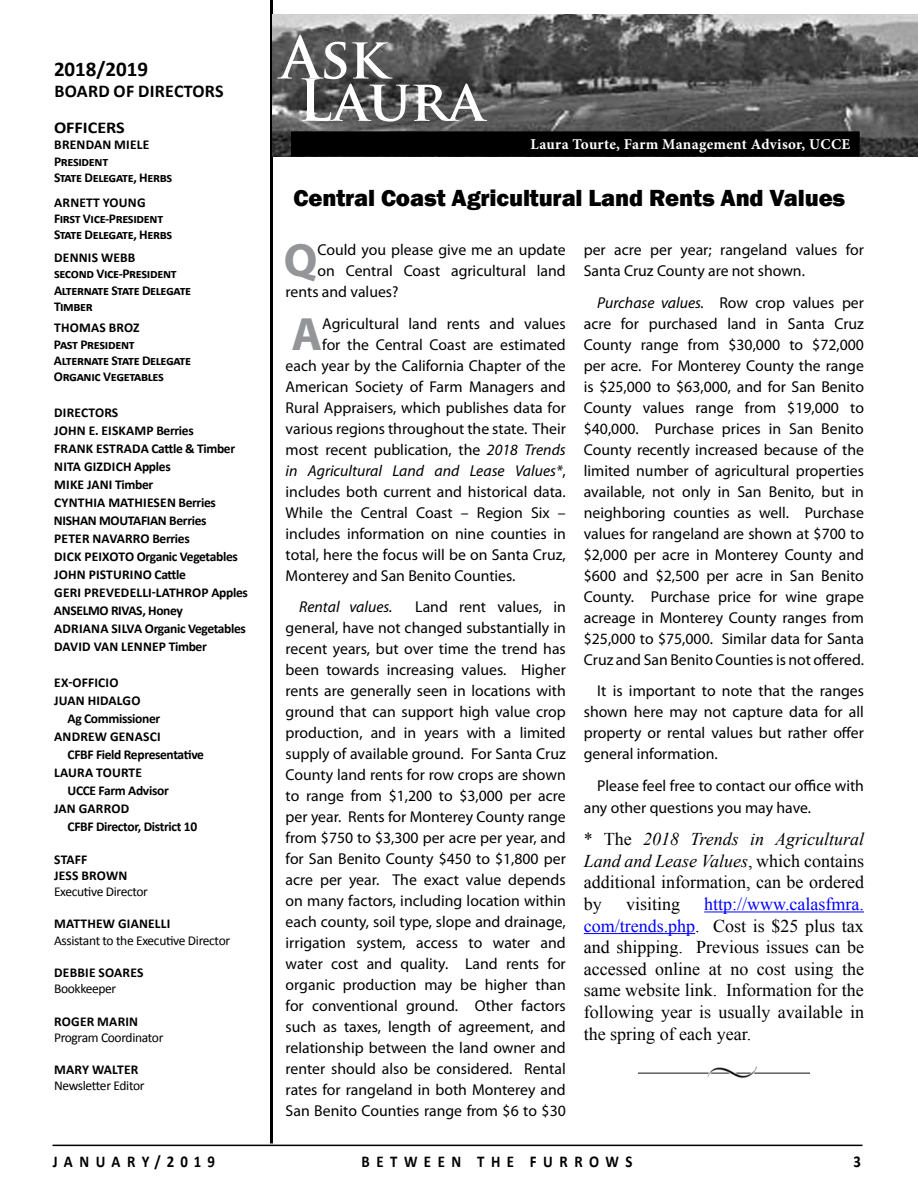
<style>
.page{position:relative;width:918px;height:1188px;background:#fff}
.page>*{position:absolute;margin:0;border:0;box-sizing:border-box;transform-origin:0 0}
.t1{font:700 56.4px/42.3px "Trajan Pro";letter-spacing:-.005em;color:#fff}
.t2{font:700 46.95px "Myriad Pro";color:#939598}
.t3{font:800 24px "Franklin Gothic";letter-spacing:-.005em;color:#000}
.t4{font:700 21px "Calibri";color:#000}
.t5{font:18px/21.6px "Times New Roman";color:#000;text-align:justify}
.t6{font:700 18px "Calibri";letter-spacing:.015em;color:#000}
.t7{font:700 16.5px "Calibri";letter-spacing:.44em;color:#000;scale:.9 1}
.t8{font:700 16.5px "Calibri";letter-spacing:.415em;color:#000;scale:.9 1}
.t9{font:700 16.5px "Calibri";letter-spacing:.44em;color:#000;scale:1.1 1}
.t10{font:15.75px/21px "Myriad Pro";color:#000;text-align:justify}
.t11{font:italic 15.75px "Myriad Pro";color:#000}
.t12{font:700 15px "Minion Pro";letter-spacing:.02em;color:#fff}
.t13{font:700 13.5px/16.2px "Calibri";letter-spacing:-.025em;color:#000}
.t14{font:700 13.5px/18px "Calibri";letter-spacing:.015em;color:#000}
.t15{font:13.5px "Calibri";letter-spacing:-.025em;color:#000}
.t16{font:700 13.5px/16.2px "Calibri";letter-spacing:-.005em;color:#000}
.s1{font-style:italic}
.s2{font-style:normal}
.s3{color:#00f}
</style>
<div class="page">
<hr style="left:53px;top:1145px;width:810px;height:1px;background:#000">
<hr style="left:270px;top:0;width:3px;height:1143px;background:#000">
<img style="left:273px;top:15px;width:645px;height:141px">
<div style="left:292px;top:132px;width:567px;height:24px;background:#000"></div>
<div style="left:291px;top:131px;width:569px;height:26px;border:2px solid #000"></div>
<hr style="left:704px;top:912px;width:160px;height:1px;background:#00f">
<hr style="left:584px;top:933px;width:111px;height:1px;background:#00f">
<img style="left:638px;top:1066px;width:172px;height:12px">
<h3 class="t4" style="left:54px;top:55px;width:96px">2018/2019</h3>
<p class="t6" style="left:54px;top:80px;width:171px">BOARD OF DI RECTORS</p>
<p class="t9" style="left:54px;top:117px;width:49px">OFFICERS</p>
<p class="t13" style="left:54px;top:137px;width:120px">BRENDAN MIELE<br>PRESIDENT<br>STATE DELEGATE, HERBS</p>
<p class="t13" style="left:54px;top:194px;width:120px">ARNETT YOUNG<br>FIRST VICE-PRESIDENT<br>STATE DELEGATE, HERBS</p>
<p class="t13" style="left:54px;top:250px;width:139px">DENNIS WEBB<br>SECOND VICE-PRESIDENT<br>ALTERNATE STATE DELEGATE<br>TIMBER</p>
<p class="t13" style="left:54px;top:320px;width:139px">THOMAS BROZ<br>PAST PRESIDENT<br>ALTERNATE STATE DELEGATE<br>ORGANIC VEGETABLES</p>
<p class="t14" style="left:54px;top:404px;width:183px">DIRECTORS<br>JOHN E. EISKAMP BERRIES<br>FRANK ESTRADA CATTLE &amp; TIMBER<br>NITA GI ZDIC H APPLES<br>MI KE JANI TIMBER<br>CYNTHIA MATHIESEN BERRIES<br>NISHAN</p>
<p class="t14" style="left:54px;top:512px;width:185px;text-indent:93px">IAN BERRIES<br>PETER NAVARRO BERRIES<br>DIC K PEIXOTO ORGANIC VEGETABLES<br>JOHN PISTURINO CATTLE<br>GERI PREVEDELLI-LATH</p>
<p class="t16" style="left:99px;top:513px;width:9px">MOUTAF</p>
<p class="t16" style="left:185px;top:585px;width:65px">ROP APPLES</p>
<p class="t13" style="left:54px;top:602px;width:194px;line-height:18px">ANSELMO RIVAS, HONEY<br>ADRIANA SILVA ORGANIC VEGETABLES<br>DAVID VAN LENNE</p>
<p class="t16" style="left:159px;top:639px;width:49px">P TIMBER</p>
<p class="t16" style="left:54px;top:675px;width:66px">EX-OFFICIO</p>
<p class="t14" style="left:54px;top:692px;width:88px">JUAN HIDALGO</p>
<p class="t16" style="left:68px;top:711px;width:94px">AG COMMISSIONER</p>
<p class="t14" style="left:54px;top:728px;width:102px">ANDREW GENASCI</p>
<p class="t13" style="left:68px;top:747px;width:138px">CFBF FIELD REPRESENTATIVE</p>
<p class="t14" style="left:54px;top:764px;width:89px">LAURA TOURTE</p>
<p class="t13" style="left:68px;top:783px;width:103px">UCCE FARM ADVISOR</p>
<p class="t14" style="left:54px;top:800px;width:76px">JAN GARROD</p>
<p class="t13" style="left:68px;top:819px;width:131px">CFBF DIRECTOR, DISTRICT 10</p>
<p class="t16" style="left:54px;top:851px;width:75px">STAFF<br>JESS BROWN</p>
<p class="t15" style="left:54px;top:883px;width:96px">Executive Director</p>
<p class="t14" style="left:54px;top:915px;width:116px">MATTHEW GIANELLI</p>
<p class="t15" style="left:54px;top:932px;width:178px">Assistant to the Executive Director</p>
<p class="t16" style="left:54px;top:964px;width:91px">DEBBI E SOARES</p>
<p class="t15" style="left:54px;top:980px;width:64px">Bookkeeper</p>
<p class="t14" style="left:54px;top:1012px;width:85px">ROGER MARIN</p>
<p class="t15" style="left:54px;top:1029px;width:111px">Program Coordinator</p>
<p class="t14" style="left:54px;top:1061px;width:86px">MARY WALTER</p>
<p class="t15" style="left:54px;top:1077px;width:92px">Newsletter Editor</p>
<h1 class="t1" style="left:298px;top:38px;width:188px;text-indent:-17px">Ask<br>Laura</h1>
<p class="t12" style="left:531px;top:133px;width:321px">Laura Tourte, Farm Management Advisor, UCCE</p>
<h3 class="t3" style="left:294px;top:182px;width:553px">Central Coast Agricultural Land Rents And Values</h3>
<h2 class="t2" style="left:284px;top:229px;width:35px">Q</h2>
<p class="t10" style="left:318px;top:239px;width:250px">Could you please give me an update</p>
<p class="t10" style="left:584px;top:239px;width:282px">per acre per year; rangeland values for<br>Santa Cruz County are not shown.</p>
<p class="t10" style="left:584px;top:292px;width:282px;text-indent:13px"><span class="s1">Purchase values.</span> Row crop values per acre for purchased land in Santa Cruz County range from $30,000 to $72,000 per acre. For Monterey County the range is $25,000 to $63,000, and for San Benito County values range from $19,000 to $40,000. Purchase prices in San Benito County recently increased because of the limited number of agricultural properties available, not only in San Benito, but in neighboring counties as well. Purchase values for rangeland are shown at $700 to $2,000 per acre in Monterey County and $600 and $2,500 per acre in San Benito County. Purchase price for wine grape acreage in Monterey County ranges from $25,000 to $75,000. Similar data for Santa Cruz and San Benito Counties is not offered.</p>
<p class="t10" style="left:584px;top:680px;width:282px;text-indent:13px">It is important to note that the ranges shown here may not capture data for all property or rental values but rather offer general information.</p>
<p class="t10" style="left:584px;top:775px;width:282px;line-height:21.6px;text-indent:13px">Please feel free to contact our office with any other questions you may have.</p>
<p class="t5" style="left:584px;top:828px;width:282px">* The <span class="s1">2018 Trends in Agricultural Land and Lease Values</span>, which contains additional information, can be ordered by</p>
<p class="t10" style="left:318px;top:260px;width:250px">on Central Coast agricultural land</p>
<p class="t10" style="left:286px;top:281px;width:114px">rents and values?</p>
<h2 class="t2" style="left:292px;top:303px;width:32px">A</h2>
<p class="t10" style="left:322px;top:313px;width:245px">Agricultural land rents and values</p>
<p class="t10" style="left:322px;top:334px;width:245px">for the Central Coast are estimated</p>
<p class="t10" style="left:286px;top:355px;width:282px">each year by the California Chapter of the</p>
<p class="t10" style="left:286px;top:376px;width:282px">American Society of Farm Managers and</p>
<p class="t10" style="left:286px;top:397px;width:282px">Rural Appraisers, which publishes data for</p>
<p class="t10" style="left:286px;top:418px;width:282px">various regions throughout the state. Their</p>
<p class="t10" style="left:286px;top:439px;width:282px">most recent publication, the <span class="s1">2018 Trends</span></p>
<p class="t11" style="left:286px;top:461px;width:282px">in Agricultural Land and Lease Values*<span class="s2">,</span></p>
<p class="t10" style="left:286px;top:481px;width:282px">includes both current and historical data.</p>
<p class="t10" style="left:286px;top:502px;width:282px">While the Central Coast – Region Six –</p>
<p class="t10" style="left:286px;top:523px;width:282px">includes information on nine counties in</p>
<p class="t10" style="left:286px;top:544px;width:282px">total, here the focus will be on Santa Cruz,</p>
<p class="t10" style="left:286px;top:565px;width:231px">Monterey and San Benito Counties.</p>
<p class="t11" style="left:299px;top:597px;width:95px">Rental values.</p>
<p class="t10" style="left:286px;top:596px;width:282px;text-indent:130px">Land rent values, in general, have not changed substantially in recent years, but over time the trend has been towards increasing values. Higher rents are generally seen in locations with ground that can support high value crop production, and in years with a limited supply of available ground. For Santa Cruz County land rents for row crops are shown to range from $1,200 to $3,000 per acre per year. Rents for Monterey County range from $750 to $3,300 per acre per year, and for San Benito County $450 to $1,800 per acre per year. The exact value depends on many factors, including location within each county, soil type, slope and drainage, irrigation system, access to water and water cost and quality. Land rents for organic production may be higher than for conventional ground. Other factors such as taxes, length of agreement, and relationship between the land owner and renter should also be considered. Rental rates for rangeland in both Monterey and San Benito Counties range from $6 to $30</p>
<p class="t5" style="left:584px;top:893px;width:282px;text-indent:120px"><span class="s3">http://www.calasfmra. com/trends.php</span>. Cost is $25 plus tax and shipping. Previous issues can be accessed online at no cost using the same website link. Information for the following year is usually available in the spring of each year.</p>
<p class="t5" style="left:626px;top:893px;width:56px">visiting</p>
<p class="t8" style="left:53px;top:1151px;width:182px">JANUARY/2019</p>
<p class="t7" style="left:362px;top:1151px;width:302px">BETWEEN THE FURROWS</p>
<p class="t7" style="left:854px;top:1151px;width:10px">3</p>
</div>
